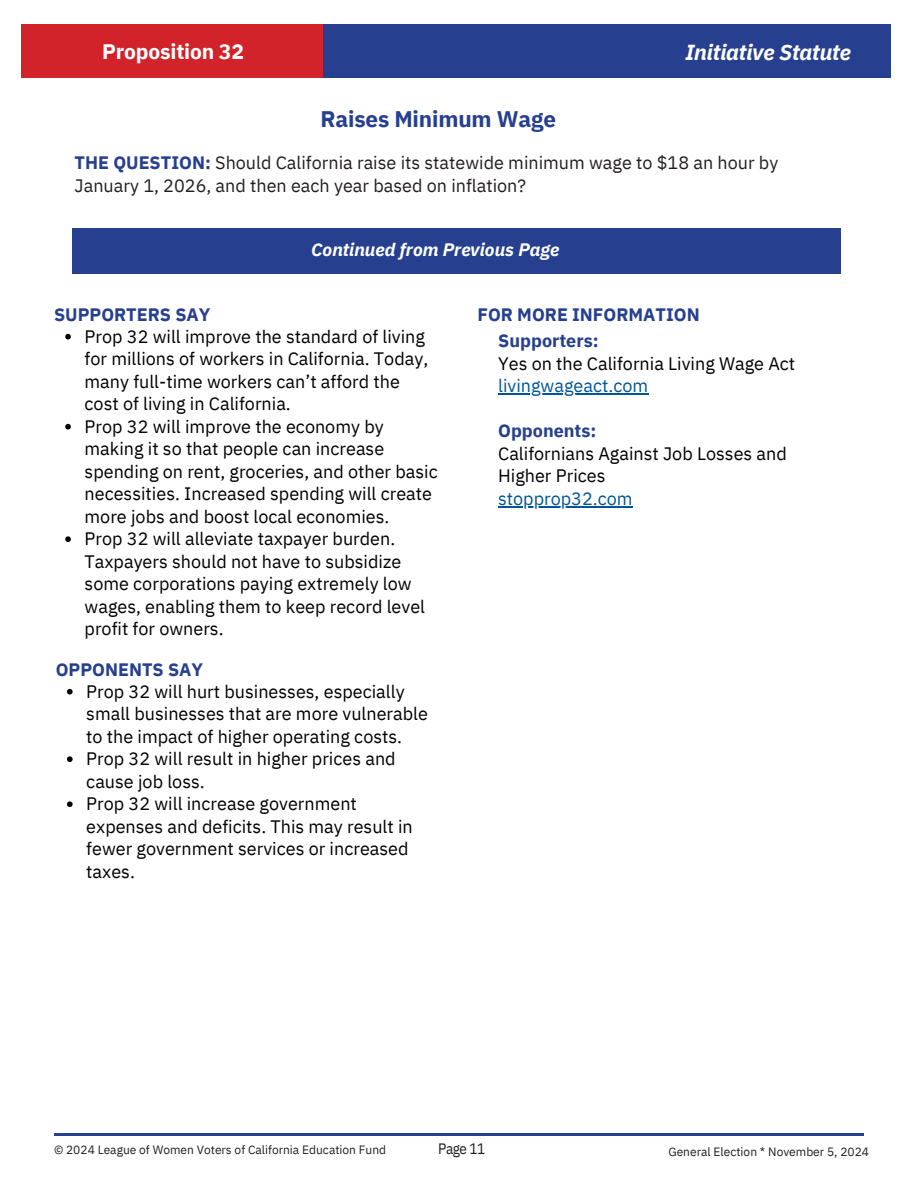
<style>
.page{position:relative;width:918px;height:1188px;background:#fff}
.page>*{position:absolute;margin:0;border:0;box-sizing:border-box;transform-origin:0 0}
.t1{font:700 22.5px "IBM Plex Sans";letter-spacing:-.005em;color:#26408f}
.t2{font:italic 700 21.75px "IBM Plex Sans";letter-spacing:-.005em;color:#fff}
.t3{font:700 21px "IBM Plex Sans";letter-spacing:-.005em;color:#fff}
.t4{font:18px/22.5px "IBM Plex Sans";color:#000}
.t5{font:18px/22.5px "IBM Plex Sans";color:#231f20}
.t6{font:700 18px "IBM Plex Sans";color:#26408f}
.t7{font:18px "IBM Plex Sans";color:#005596}
.t8{font:italic 700 18px "IBM Plex Sans";color:#fff}
.t9{font:15px "IBM Plex Sans Cond";letter-spacing:-.03em;color:#231f20}
.t10{font:12px "IBM Plex Sans";color:#231f20}
.s1{font-weight:700;color:#26408f}
</style>
<div class="page">
<hr style="left:54px;top:1133px;width:810px;height:3px;background:#26408f">
<div style="left:323px;top:25px;width:568px;height:52px;background:#26408f"></div>
<div style="left:22px;top:25px;width:301px;height:52px;background:#d2232a"></div>
<svg style="left:65px;top:334px;width:6px;height:6px"></svg>
<svg style="left:65px;top:424px;width:6px;height:6px"></svg>
<svg style="left:65px;top:536px;width:6px;height:6px"></svg>
<svg style="left:67px;top:689px;width:6px;height:6px"></svg>
<svg style="left:67px;top:756px;width:6px;height:6px"></svg>
<svg style="left:67px;top:801px;width:6px;height:6px"></svg>
<hr style="left:498px;top:394px;width:150px;height:1px;background:#005596">
<hr style="left:498px;top:506px;width:135px;height:1px;background:#005596">
<div style="left:72px;top:228px;width:769px;height:46px;background:#26408f"></div>
<h4 class="t3" style="left:102px;top:37px;width:143px">Proposition 32</h4>
<h3 class="t1" style="left:320px;top:104px;width:237px">Raises Minimum Wage</h3>
<p class="t2" style="left:685px;top:38px;width:167px">Initiative Statute</p>
<h2 class="t5" style="left:75px;top:151px;width:705px"><span class="s1">THE QUESTION:</span> Should California raise its statewide minimum wage to $18 an hour by<br>January 1, 2026, and then each year based on inflation?</h2>
<p class="t8" style="left:311px;top:237px;width:250px">Continued from Previous Page</p>
<h2 class="t6" style="left:54px;top:302px;width:158px">SUPPORTERS SAY</h2>
<p class="t4" style="left:85px;top:325px;width:345px">Prop 32 will improve the standard of living for millions of workers in California. Today, many full-time workers can’t afford the cost of living in California.</p>
<p class="t4" style="left:85px;top:415px;width:355px">Prop 32 will improve the economy by making it so that people can increase spending on rent, groceries, and other basic necessities. Increased spending will create more jobs and boost local economies.</p>
<p class="t4" style="left:85px;top:527px;width:342px">Prop 32 will alleviate taxpayer burden.<br>Taxpayers should not have to subsidize some corporations paying extremely low wages, enabling them to keep record level profit for owners.</p>
<h4 class="t6" style="left:56px;top:657px;width:149px">OPPONENTS SAY</h4>
<h4 class="t4" style="left:86px;top:680px;width:343px">Prop 32 will hurt businesses, especially small businesses that are more vulnerable to the impact of higher operating costs.</h4>
<h2 class="t4" style="left:86px;top:747px;width:311px">Prop 32 will result in higher prices and cause job loss.</h2>
<p class="t4" style="left:86px;top:792px;width:328px">Prop 32 will increase government expenses and deficits. This may result in fewer government services or increased taxes.</p>
<p class="t6" style="left:478px;top:303px;width:224px">FOR MORE INFORMATION</p>
<p class="t4" style="left:498px;top:329px;width:299px"><span class="s1">Supporters:<br></span>Yes on the California Living Wage Act</p>
<h5 class="t7" style="left:498px;top:374px;width:152px">livingwageact.com</h5>
<h5 class="t4" style="left:498px;top:419px;width:290px"><span class="s1">Opponents:<br></span>Californians Against Job Losses and</h5>
<p class="t4" style="left:498px;top:464px;width:109px">Higher Prices</p>
<p class="t7" style="left:498px;top:487px;width:136px">stopprop32.com</p>
<h1 class="t10" style="left:54px;top:1141px;width:334px">© 2024 League of Women Voters of California Education Fund</h1>
<h1 class="t9" style="left:438px;top:1138px;width:48px">Page 11</h1>
<h1 class="t10" style="left:668px;top:1143px;width:202px">General Election * November 5, 2024</h1>
</div>
